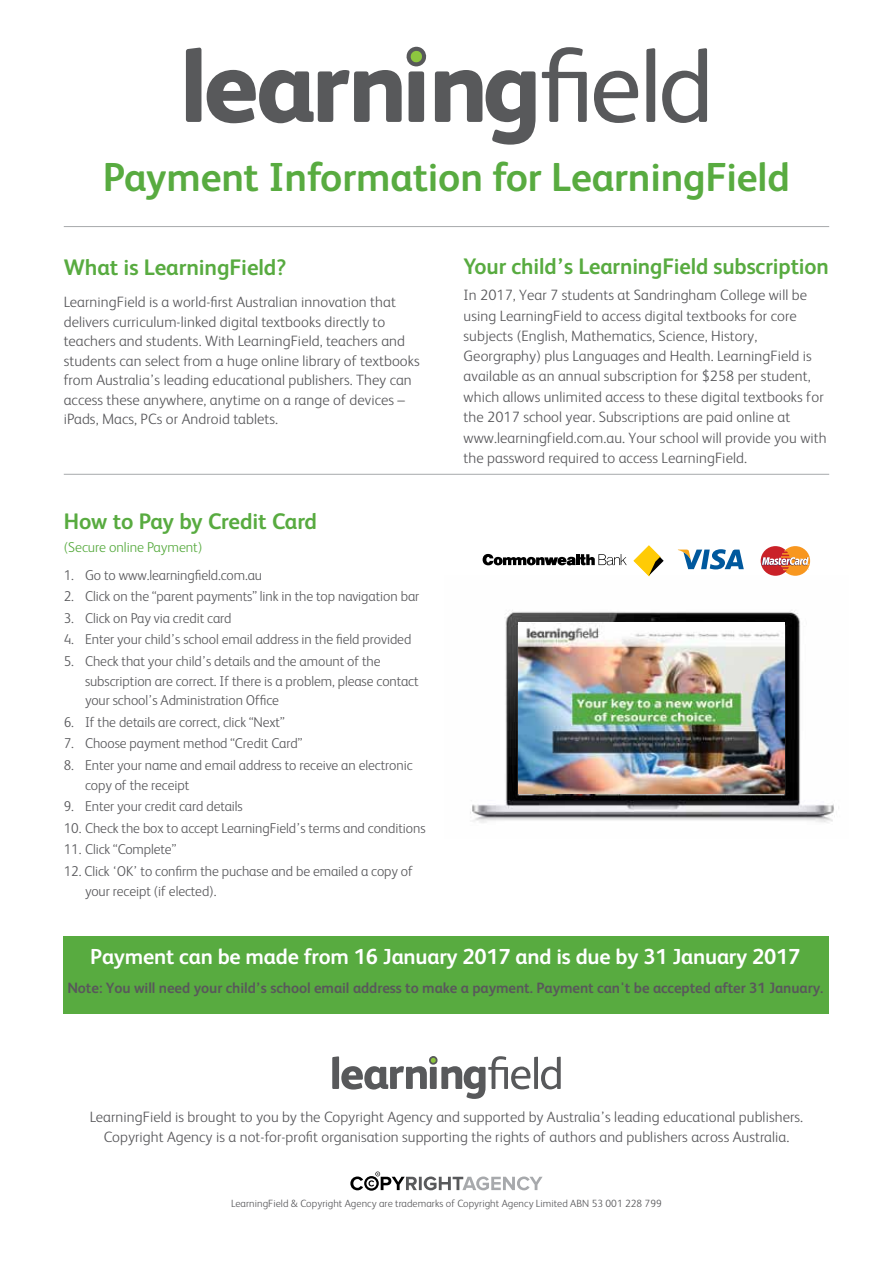
<style>
.page{position:relative;width:893px;height:1263px;background:#fff}
.page>*{position:absolute;margin:0;border:0;box-sizing:border-box;transform-origin:0 0}
.t1{font:700 40.5px "FS Albert";letter-spacing:-.005em;color:#58ab40}
.t2{font:700 22.5px "FS Albert";letter-spacing:-.005em;color:#58ab40}
.t3{font:700 21.75px "FS Albert";letter-spacing:-.01em;color:#fff}
.t4{font:300 15px/20.2px "FS Albert";letter-spacing:.005em;color:#58585b}
.t5{font:700 15px "FS Albert";letter-spacing:-.005em;color:#58585b}
.t6{font:300 14.25px/19.5px "FS Albert";letter-spacing:-.005em;color:#58585b}
.t7{font:300 14.25px "FS Albert";letter-spacing:-.005em;color:#58ab40}
.t8{font:300 10.5px "FS Albert";letter-spacing:.005em;color:#58585b}
</style>
<div class="page">
<svg style="left:186px;top:48px;width:15px;height:74px"></svg>
<svg style="left:207px;top:47px;width:220px;height:76px"></svg>
<svg style="left:435px;top:70px;width:101px;height:75px"></svg>
<svg style="left:542px;top:47px;width:45px;height:75px"></svg>
<svg style="left:594px;top:71px;width:44px;height:52px"></svg>
<svg style="left:646px;top:48px;width:9px;height:74px"></svg>
<svg style="left:662px;top:48px;width:45px;height:75px"></svg>
<div style="left:409px;top:71px;width:15px;height:51px;background:#58595b;border-radius:3px"></div>
<div style="left:64px;top:936px;width:765px;height:77px;background:#58ab40"></div>
<svg style="left:350px;top:1171px;width:193px;height:20px"></svg>
<hr style="left:64px;top:226px;width:765px;height:1px;background:#a7a9ac">
<hr style="left:64px;top:474px;width:765px;height:1px;background:#a7a9ac">
<svg style="left:332px;top:1056px;width:229px;height:43px"></svg>
<div style="left:430px;top:1067px;width:7px;height:22px;background:#58595b"></div>
<img style="left:470px;top:576px;width:365px;height:247px">
<img style="left:519px;top:623px;width:266px;height:171px">
<svg style="left:483px;top:554px;width:144px;height:11px"></svg>
<svg style="left:634px;top:546px;width:30px;height:30px"></svg>
<svg style="left:678px;top:549px;width:66px;height:20px"></svg>
<svg style="left:761px;top:546px;width:49px;height:30px"></svg>
<h1 class="t1" style="left:103px;top:149px;width:688px">Payment Information for LearningField</h1>
<h2 class="t2" style="left:64px;top:252px;width:224px">What is LearningField?</h2>
<p class="t4" style="left:64px;top:292px;width:358px;line-height:19.5px">LearningField is a world-first Australian innovation that delivers curriculum-linked digital textbooks directly to teachers and students. With LearningField, teachers and students can select from a huge online library of textbooks from Australia’s leading educational publishers. They can access these anywhere, anytime on a range of devices – iPads, Macs, PCs or Android tablets.</p>
<h2 class="t2" style="left:64px;top:506px;width:255px">How to Pay by Credit Card</h2>
<p class="t7" style="left:64px;top:537px;width:140px">(Secure online Payment)</p>
<p class="t6" style="left:64px;top:564px;width:200px">1. Go to www.learningfield.com.au</p>
<p class="t6" style="left:64px;top:586px;width:357px">2. Click on the “parent payments” link in the top navigation bar</p>
<p class="t6" style="left:64px;top:607px;width:169px">3. Click on Pay via credit card</p>
<p class="t6" style="left:64px;top:629px;width:349px">4. Enter your child’s school email address in the field provided</p>
<p class="t6" style="left:85px;top:651px;width:335px;text-indent:-21px">5. Check that your child’s details and the amount of the subscription are correct. If there is a problem, please contact your school’s Administration Office</p>
<p class="t6" style="left:64px;top:711px;width:222px">6. If the details are correct, click “Next”</p>
<p class="t6" style="left:64px;top:733px;width:240px">7. Choose payment method “Credit Card”</p>
<p class="t6" style="left:85px;top:755px;width:329px;text-indent:-21px">8. Enter your name and email address to receive an electronic copy of the receipt</p>
<p class="t6" style="left:64px;top:796px;width:181px">9. Enter your credit card details</p>
<p class="t6" style="left:64px;top:817px;width:363px">10. Check the box to accept LearningField’s terms and conditions</p>
<p class="t6" style="left:64px;top:839px;width:114px">11. Click “Complete”</p>
<p class="t6" style="left:85px;top:861px;width:329px;text-indent:-21px">12. Click ‘OK’ to confirm the puchase and be emailed a copy of your receipt (if elected).</p>
<h2 class="t2" style="left:463px;top:251px;width:367px">Your child’s LearningField subscription</h2>
<p class="t4" style="left:464px;top:284px;width:365px">In 2017, Year 7 students at Sandringham College will be using LearningField to access digital textbooks for core subjects (English, Mathematics, Science, History, Georgraphy) plus Languages and Health. LearningField is available as an annual subscription for $258 per student, which allows unlimited access to these digital textbooks for the 2017 school year. Subscriptions are paid online at www.learningfield.com.au. Your school will provide you with the password required to access LearningField.</p>
<h3 class="t3" style="left:90px;top:942px;width:712px">Payment can be made from 16 January 2017 and is due by 31 January 2017</h3>
<p class="t5" style="left:67px;top:978px;width:757px">Note: You will need your child’s school email address to make a payment. Payment can't be accepted after 31 January.</p>
<p class="t4" style="left:90px;top:1106px;width:715px;line-height:19.5px;text-align:center">LearningField is brought to you by the Copyright Agency and supported by Australia’s leading educational publishers.<br>Copyright Agency is a not-for-profit organisation supporting the rights of authors and publishers across Australia.</p>
<p class="t8" style="left:231px;top:1197px;width:432px">LearningField &amp; Copyright Agency are trademarks of Copyright Agency Limited ABN 53 001 228 799</p>
</div>
